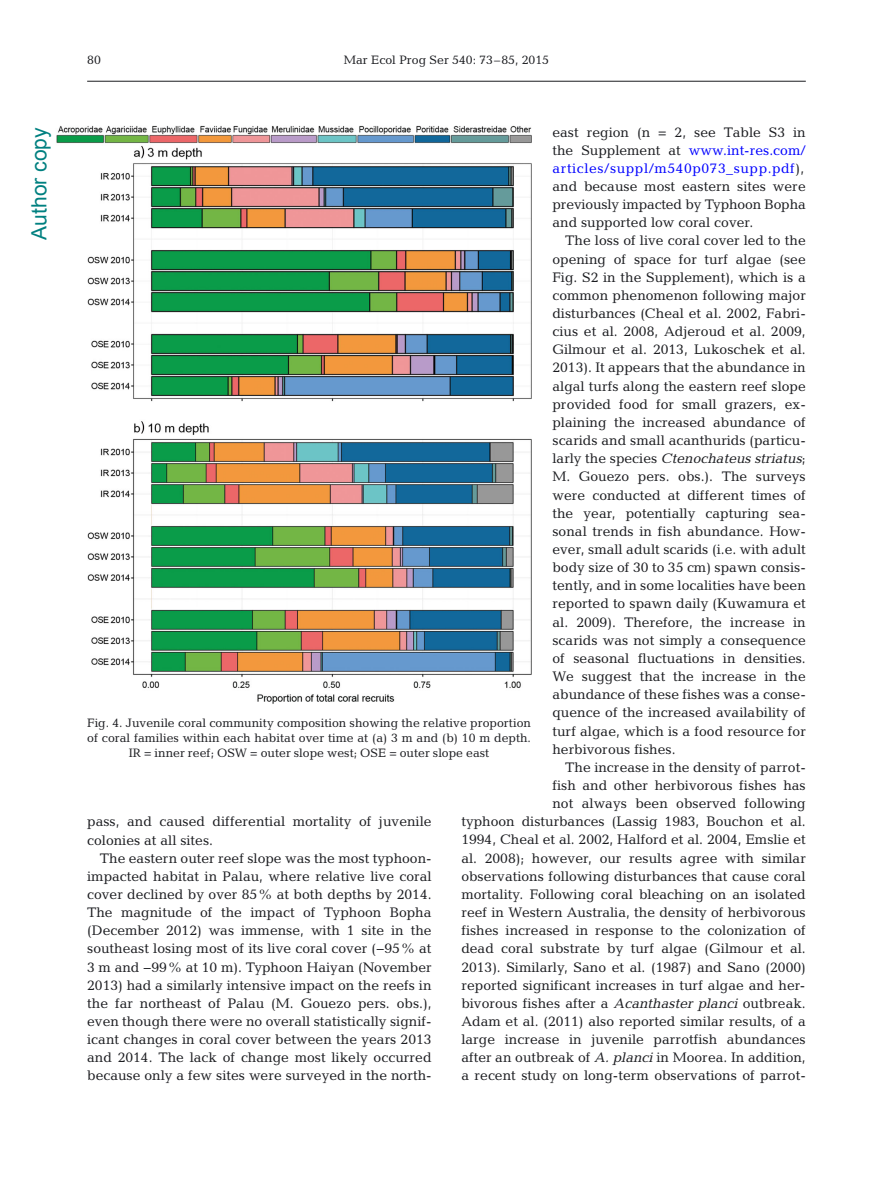
<style>
.page{position:relative;width:893px;height:1178px;background:#fff}
.page>*{position:absolute;margin:0;border:0;box-sizing:border-box;transform-origin:0 0}
.t1{font:21px "Arial";color:#008080}
.t2{font:13.95px/18.1px "Candida";color:#1b1c20;text-align:justify}
.t3{font:13.95px "Oblique Straight Plain";color:#1b1c20}
.t4{font:12.3px/14.7px "Candida";color:#1b1c20;text-align:center}
.s1{color:#00f}
.s2{font-family:"Candida"}
.s3{font-family:"Oblique Straight Plain"}
</style>
<div class="page">
<hr style="left:87px;top:81px;width:719px;height:1px;background:#1b1c20">
<img style="left:56px;top:125px;width:476px;height:579px">
<h1 class="t1" style="left:25px;top:240px;width:114px;rotate:-90deg">Author copy</h1>
<p class="t4" style="left:87px;top:53px;width:15px">80</p>
<p class="t4" style="left:344px;top:53px;width:207px">Mar Ecol Prog Ser 540: 73–85, 2015</p>
<p class="t2" style="left:552px;top:124px;width:255px">east region (n = 2, see Table S3 in the Supplement at <span class="s1">www. int-res. com/ articles/ suppl/ m540 p073 _ supp. pdf</span>), and because most eastern sites were previously impacted by Typhoon Bopha and supported low coral cover.</p>
<p class="t2" style="left:552px;top:233px;width:255px;text-indent:13px">The loss of live coral cover led to the opening of space for turf algae (see Fig. S2 in the Supplement), which is a common phenomenon following ma jor disturbances (Cheal et al. 2002, Fabri&shy;cius et al. 2008, Adjeroud et al. 2009, Gilmour et al. 2013, Lukoschek et al.<br>2013). It appears that the abundance in algal turfs along the eastern reef slope provided food for small grazers, ex - plaining the increased abundance of scarids and small acanthurids (particu-</p>
<p class="t3" style="left:552px;top:453px;width:255px"><span class="s2">larly the species</span> Ctenochateus striatus<span class="s2">;</span></p>
<p class="t2" style="left:552px;top:469px;width:255px">M. Gouezo pers. obs.). The surveys were conducted at different times of the year, potentially capturing sea&shy;sonal trends in fish abundance. How&shy;ever, small adult scarids (i.e. with adult body size of 30 to 35 cm) spawn consis&shy;tently, and in some localities have been reported to spawn daily (Kuwamura et al. 2009). Therefore, the increase in scarids was not simply a consequence of seasonal fluctuations in densities.<br>We suggest that the increase in the abundance of these fishes was a conse&shy;quence of the increased availability of turf algae, which is a food resource for herbivorous fishes.</p>
<p class="t2" style="left:461px;top:759px;width:346px;text-align:right">The increase in the density of parrot-<br>fish and other herbivorous fishes has<br>not always been observed following<br>typhoon disturbances (Lassig 1983, Bouchon et al.<br>1994, Cheal et al. 2002, Halford et al. 2004, Emslie et al. 2008); however, our results agree with similar observations following disturbances that cause coral mortality. Following coral bleaching on an isolated reef in Western Australia, the density of herbivorous fishes increased in response to the colonization of dead coral substrate by turf algae (Gilmour et al.<br>2013). Similarly, Sano et al. (1987) and Sano (2000) reported significant increases in turf algae and her&shy;bivorous fishes after a <span class="s3">Acanthaster planci</span> outbreak.<br>Adam et al. (2011) also reported similar results, of a large increase in juvenile parrotfish abundances after an outbreak of <span class="s3">A. planci</span> in Moorea. In addition, a recent study on long-term observations of parrot-</p>
<p class="t4" style="left:87px;top:717px;width:445px">Fig. 4. Juvenile coral community composition showing the relative proportion of coral families within each habitat over time at (a) 3 m and (b) 10 m depth.<br>IR = inner reef; OSW = outer slope west; OSE = outer slope east</p>
<p class="t2" style="left:87px;top:814px;width:346px">pass, and caused differential mortality of juvenile colonies at all sites.</p>
<p class="t2" style="left:87px;top:850px;width:346px;text-indent:13px">The eastern outer reef slope was the most typhoon&shy;impacted habitat in Palau, where relative live coral cover declined by over 85% at both depths by 2014.<br>The magnitude of the impact of Typhoon Bopha (December 2012) was immense, with 1 site in the southeast losing most of its live coral cover (−95% at 3 m and −99% at 10 m). Typhoon Haiyan (November 2013) had a similarly intensive impact on the reefs in the far northeast of Palau (M. Gouezo pers. obs.), even though there were no overall statistically signif&shy;icant changes in coral cover between the years 2013 and 2014. The lack of change most likely occurred because only a few sites were surveyed in the north-</p>
</div>
